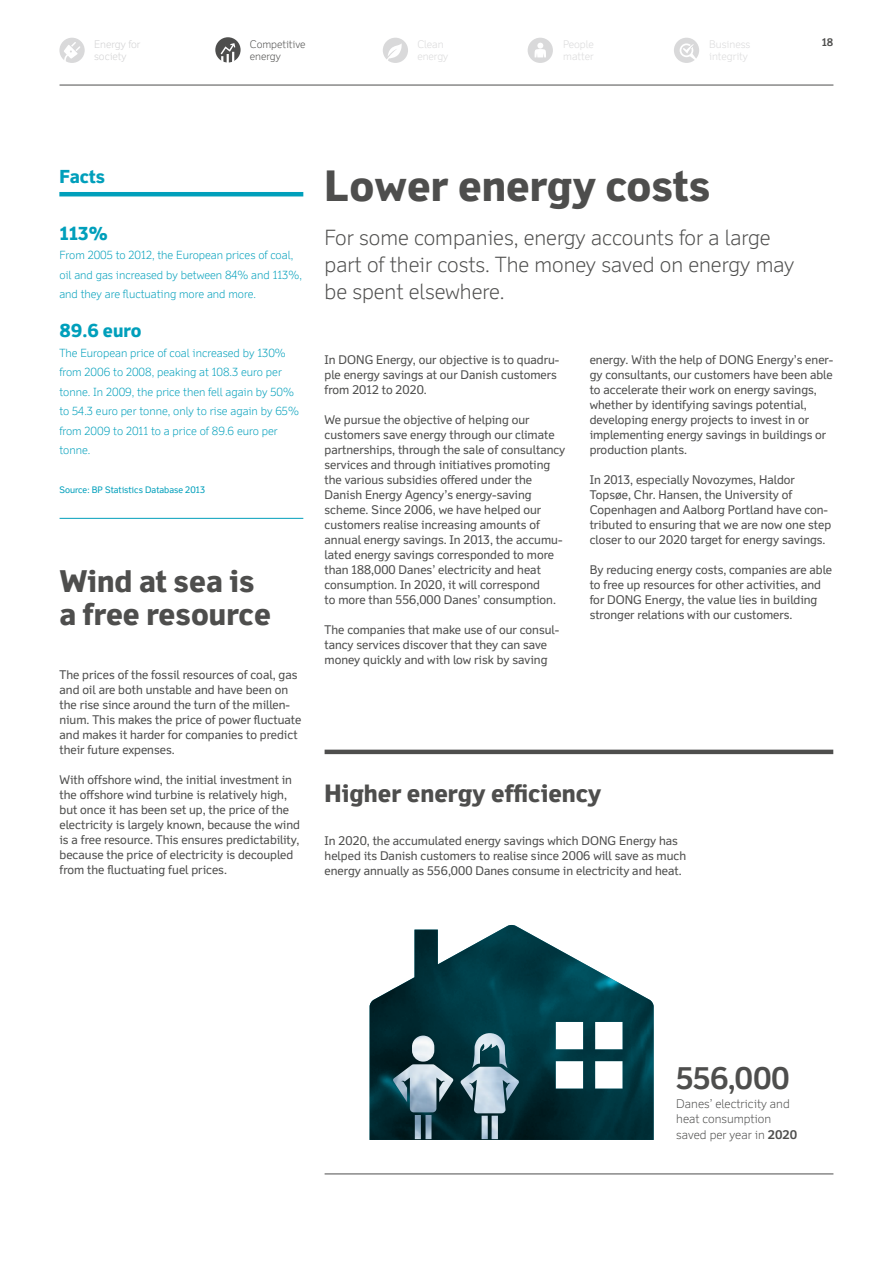
<style>
.page{position:relative;width:893px;height:1263px;background:#fff}
.page>*{position:absolute;margin:0;border:0;box-sizing:border-box;transform-origin:0 0}
.t1{font:800 42px "Felbridge DONG Energy";color:#4e4e4d}
.t2{font:800 30px/33px "Felbridge DONG Energy";color:#4e4e4d}
.t3{font:700 30px "Felbridge DONG Energy";letter-spacing:-.02em;color:#4e4e4d}
.t4{font:800 24px "Felbridge DONG Energy";color:#4e4e4d}
.t5{font:300 21px/27px "Felbridge DONG Energy";color:#4e4e4d}
.t6{font:800 18px "Felbridge DONG Energy";color:#009fbb}
.t7{font:12px/15px "Felbridge DONG Energy";color:#4e4e4d}
.t8{font:300 12px "Felbridge DONG Energy";color:#4e4e4d}
.t9{font:300 11.25px/19.5px "Felbridge DONG Energy";color:#009fbb}
.t10{font:300 10.5px/12px "Felbridge DONG Energy";color:#d9d9da}
.t11{font:300 10.5px/12px "Felbridge DONG Energy";color:#4e4e4d}
.t12{font:300 10.5px "Felbridge DONG Energy";color:#d1d1d2}
.t13{font:700 10.5px "Felbridge DONG Energy";color:#4e4e4d}
.t14{font:9px "Felbridge DONG Energy";color:#009fbb}
.s1{font-weight:700}
</style>
<div class="page">
<hr style="left:60px;top:85px;width:773px;height:1px;background:#4e4e4d">
<div style="left:59px;top:38px;width:26px;height:25px;background:#d9d9da;border-radius:50%"></div>
<svg style="left:64px;top:42px;width:16px;height:20px"></svg>
<div style="left:383px;top:38px;width:25px;height:25px;background:#d9d9da;border-radius:50%"></div>
<svg style="left:387px;top:44px;width:15px;height:16px"></svg>
<svg style="left:215px;top:37px;width:26px;height:26px"></svg>
<svg style="left:221px;top:43px;width:14px;height:20px"></svg>
<div style="left:528px;top:38px;width:25px;height:25px;background:#d9d9da;border-radius:50%"></div>
<svg style="left:534px;top:43px;width:12px;height:14px"></svg>
<div style="left:674px;top:38px;width:25px;height:25px;background:#d9d9da;border-radius:50%"></div>
<svg style="left:680px;top:43px;width:16px;height:17px"></svg>
<hr style="left:59px;top:192px;width:244px;height:4px;background:#009fbb">
<hr style="left:60px;top:518px;width:243px;height:1px;background:#009fbb">
<hr style="left:325px;top:750px;width:508px;height:4px;background:#4e4e4d">
<hr style="left:325px;top:1174px;width:508px;height:1px;background:#4e4e4d">
<svg style="left:370px;top:925px;width:284px;height:215px"></svg>
<img style="left:393px;top:1033px;width:117px;height:80px">
<p class="t12" style="left:94px;top:38px;width:48px">Energy for</p>
<p class="t13" style="left:822px;top:36px;width:13px">18</p>
<p class="t12" style="left:94px;top:50px;width:34px">society</p>
<p class="t11" style="left:250px;top:38px;width:57px">Competitive energy</p>
<p class="t10" style="left:563px;top:38px;width:32px">People matter</p>
<p class="t10" style="left:709px;top:38px;width:43px">Business integrity</p>
<p class="t10" style="left:417px;top:38px;width:33px">Clean energy</p>
<h3 class="t6" style="left:59px;top:165px;width:47px">Facts</h3>
<h3 class="t6" style="left:59px;top:222px;width:50px">113%</h3>
<p class="t9" style="left:59px;top:245px;width:244px">From 2005 to 2012, the European prices of coal, oil and gas increased by between 84% and 113%, and they are fluctuating more and more.</p>
<h3 class="t6" style="left:59px;top:319px;width:84px">89.6 euro</h3>
<p class="t9" style="left:59px;top:343px;width:241px">The European price of coal increased by 130% from 2006 to 2008, peaking at 108.3 euro per tonne. In 2009, the price then fell again by 50% to 54.3 euro per tonne, only to rise again by 65% from 2009 to 2011 to a price of 89.6 euro per tonne.</p>
<p class="t14" style="left:59px;top:484px;width:147px">Source: BP Statistics Database 2013</p>
<h2 class="t2" style="left:59px;top:565px;width:213px">Wind at sea is a free resource</h2>
<p class="t7" style="left:60px;top:667px;width:243px">The prices of the fossil resources of coal, gas and oil are both unstable and have been on the rise since around the turn of the millen&shy;nium. This makes the price of power fluctuate and makes it harder for companies to predict their future expenses.</p>
<p class="t7" style="left:60px;top:772px;width:242px">With offshore wind, the initial investment in the offshore wind turbine is relatively high, but once it has been set up, the price of the electricity is largely known, because the wind is a free resource. This ensures predictability, because the price of electricity is decoupled from the fluctuating fuel prices.</p>
<h1 class="t1" style="left:325px;top:159px;width:388px">Lower energy costs</h1>
<h3 class="t5" style="left:325px;top:224px;width:471px">For some companies, energy accounts for a large part of their costs. The money saved on energy may be spent elsewhere.</h3>
<p class="t7" style="left:325px;top:352px;width:236px">In DONG Energy, our objective is to quadru&shy;ple energy savings at our Danish customers from 2012 to 2020.</p>
<p class="t7" style="left:325px;top:412px;width:242px">We pursue the objective of helping our customers save energy through our climate partnerships, through the sale of consultancy services and through initiatives promoting the various subsidies offered under the Danish Energy Agency’s energy-saving scheme. Since 2006, we have helped our customers realise increasing amounts of annual energy savings. In 2013, the accumu&shy;lated energy savings corresponded to more than 188,000 Danes’ electricity and heat consumption. In 2020, it will correspond<br>to more than 556,000 Danes’ consumption.</p>
<p class="t7" style="left:325px;top:622px;width:236px">The companies that make use of our consul&shy;tancy services discover that they can save money quickly and with low risk by saving</p>
<p class="t7" style="left:590px;top:352px;width:245px">energy. With the help of DONG Energy’s ener&shy;gy consultants, our customers have been able to accelerate their work on energy savings, whether by identifying savings potential, developing energy projects to invest in or implementing energy savings in buildings or production plants.</p>
<p class="t7" style="left:590px;top:472px;width:243px">In 2013, especially Novozymes, Haldor Topsøe, Chr. Hansen, the University of Copenhagen and Aalborg Portland have con&shy;tributed to ensuring that we are now one step closer to our 2020 target for energy savings.</p>
<p class="t7" style="left:590px;top:562px;width:244px">By reducing energy costs, companies are able to free up resources for other activities, and for DONG Energy, the value lies in building stronger relations with our customers.</p>
<h3 class="t4" style="left:325px;top:778px;width:279px">Higher energy efficiency</h3>
<p class="t7" style="left:325px;top:833px;width:363px">In 2020, the accumulated energy savings which DONG Energy has helped its Danish customers to realise since 2006 will save as much energy annually as 556,000 Danes consume in electricity and heat.</p>
<h2 class="t3" style="left:676px;top:1060px;width:115px">556,000</h2>
<p class="t8" style="left:676px;top:1127px;width:122px">saved per year in <span class="s1">2020</span></p>
<p class="t8" style="left:676px;top:1096px;width:115px">Danes’ electricity and</p>
<p class="t8" style="left:676px;top:1112px;width:96px">heat consumption</p>
</div>
